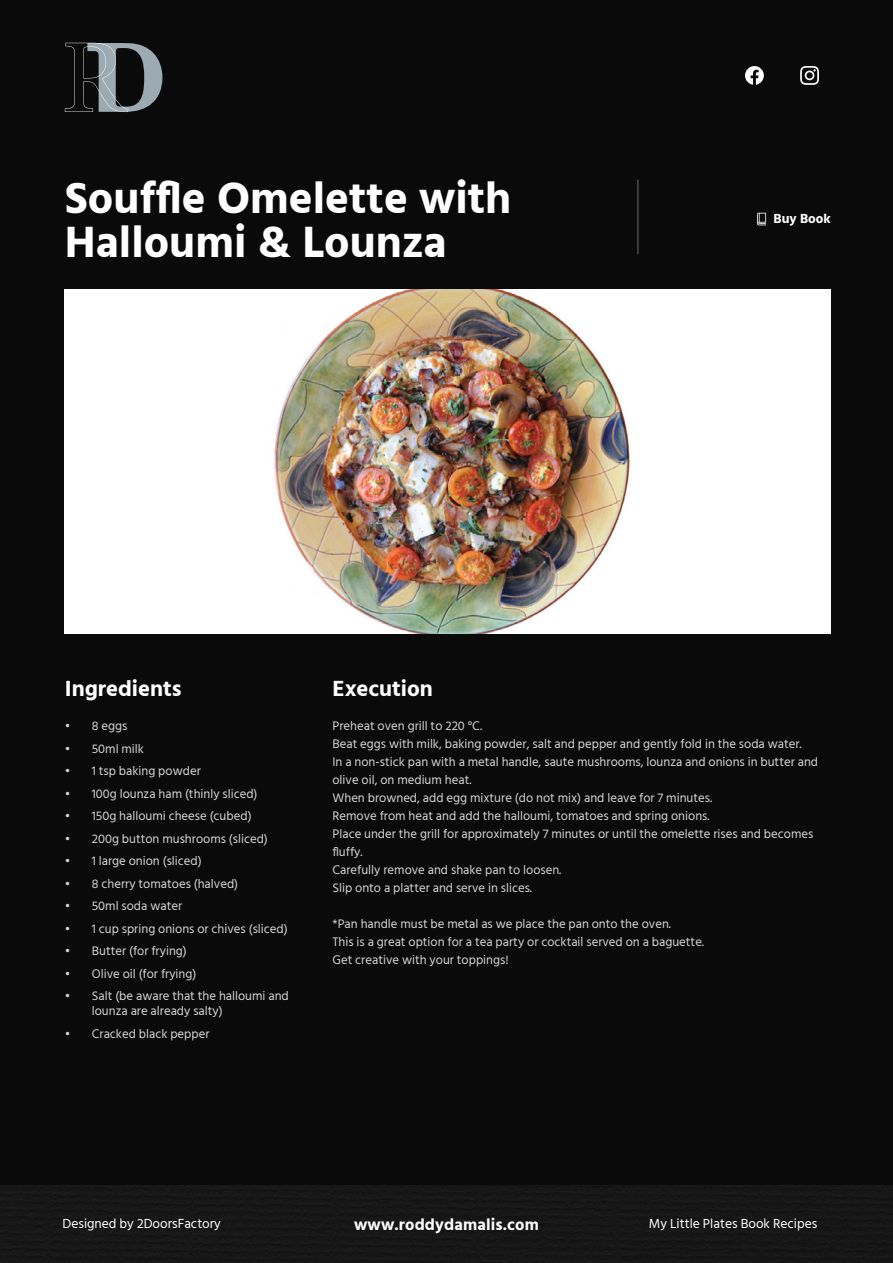
<style>
.page{position:relative;width:893px;height:1263px;background:#0a0a0a}
.page>*{position:absolute;margin:0;border:0;box-sizing:border-box;transform-origin:0 0}
.t1{font:700 45px/43.5px "Hind Siliguri";color:#fff}
.t2{font:700 22.5px "Hind Siliguri";color:#fff}
.t3{font:700 16.5px "Hind Siliguri";letter-spacing:.01em;color:#fff}
.t4{font:13.5px "Hind Siliguri";color:#fff}
.t5{font:700 13.5px "Hind Siliguri";color:#fff}
.t6{font:12.75px/18px "Hind Siliguri";color:#d6d6d6}
</style>
<div class="page">
<div style="left:0;top:1185px;width:893px;height:78px;background:#171717"></div>
<svg style="left:65px;top:43px;width:97px;height:69px"></svg>
<svg style="left:745px;top:66px;width:19px;height:19px"></svg>
<svg style="left:800px;top:66px;width:19px;height:19px"></svg>
<img style="left:65px;top:290px;width:766px;height:344px">
<svg style="left:757px;top:213px;width:9px;height:12px"></svg>
<hr style="left:638px;top:180px;width:1px;height:74px;background:#b3b5b8">
<h1 class="t1" style="left:65px;top:177px;width:448px">Souffle Omelette with<br>Halloumi &amp; Lounza</h1>
<p class="t5" style="left:773px;top:208px;width:59px">Buy Book</p>
<h2 class="t2" style="left:65px;top:671px;width:118px">Ingredients</h2>
<p class="t6" style="left:65px;top:718px;width:64px">• 8 eggs</p>
<p class="t6" style="left:65px;top:740px;width:81px">• 50ml milk</p>
<p class="t6" style="left:65px;top:763px;width:138px">• 1 tsp baking powder</p>
<p class="t6" style="left:65px;top:785px;width:194px">• 100g lounza ham (thinly sliced)</p>
<p class="t6" style="left:65px;top:808px;width:188px">• 150g halloumi cheese (cubed)</p>
<p class="t6" style="left:65px;top:830px;width:205px">• 200g button mushrooms (sliced)</p>
<p class="t6" style="left:65px;top:853px;width:138px">• 1 large onion (sliced)</p>
<p class="t6" style="left:65px;top:875px;width:175px">• 8 cherry tomatoes (halved)</p>
<p class="t6" style="left:65px;top:898px;width:119px">• 50ml soda water</p>
<p class="t6" style="left:65px;top:920px;width:224px">• 1 cup spring onions or chives (sliced)</p>
<p class="t6" style="left:65px;top:943px;width:124px">• Butter (for frying)</p>
<p class="t6" style="left:65px;top:965px;width:133px">• Olive oil (for frying)</p>
<p class="t6" style="left:92px;top:989px;width:199px;line-height:15px;text-indent:-27px">• Salt (be aware that the halloumi and lounza are already salty)</p>
<p class="t6" style="left:65px;top:1025px;width:146px">• Cracked black pepper</p>
<h2 class="t2" style="left:332px;top:671px;width:102px">Execution</h2>
<p class="t6" style="left:332px;top:718px;width:487px">Preheat oven grill to 220 °C.<br>Beat eggs with milk, baking powder, salt and pepper and gently fold in the soda water.<br>In a non-stick pan with a metal handle, saute mushrooms, lounza and onions in butter and olive oil, on medium heat.<br>When browned, add egg mixture (do not mix) and leave for 7 minutes.<br>Remove from heat and add the halloumi, tomatoes and spring onions.<br>Place under the grill for approximately 7 minutes or until the omelette rises and becomes fluffy.<br>Carefully remove and shake pan to loosen.<br>Slip onto a platter and serve in slices.</p>
<p class="t6" style="left:332px;top:916px;width:373px">*Pan handle must be metal as we place the pan onto the oven.<br>This is a great option for a tea party or cocktail served on a baguette.<br>Get creative with your toppings!</p>
<p class="t4" style="left:62px;top:1214px;width:160px">Designed by 2DoorsFactory</p>
<p class="t3" style="left:354px;top:1212px;width:186px">www.roddydamalis.com</p>
<p class="t4" style="left:649px;top:1214px;width:170px">My Little Plates Book Recipes</p>
</div>
